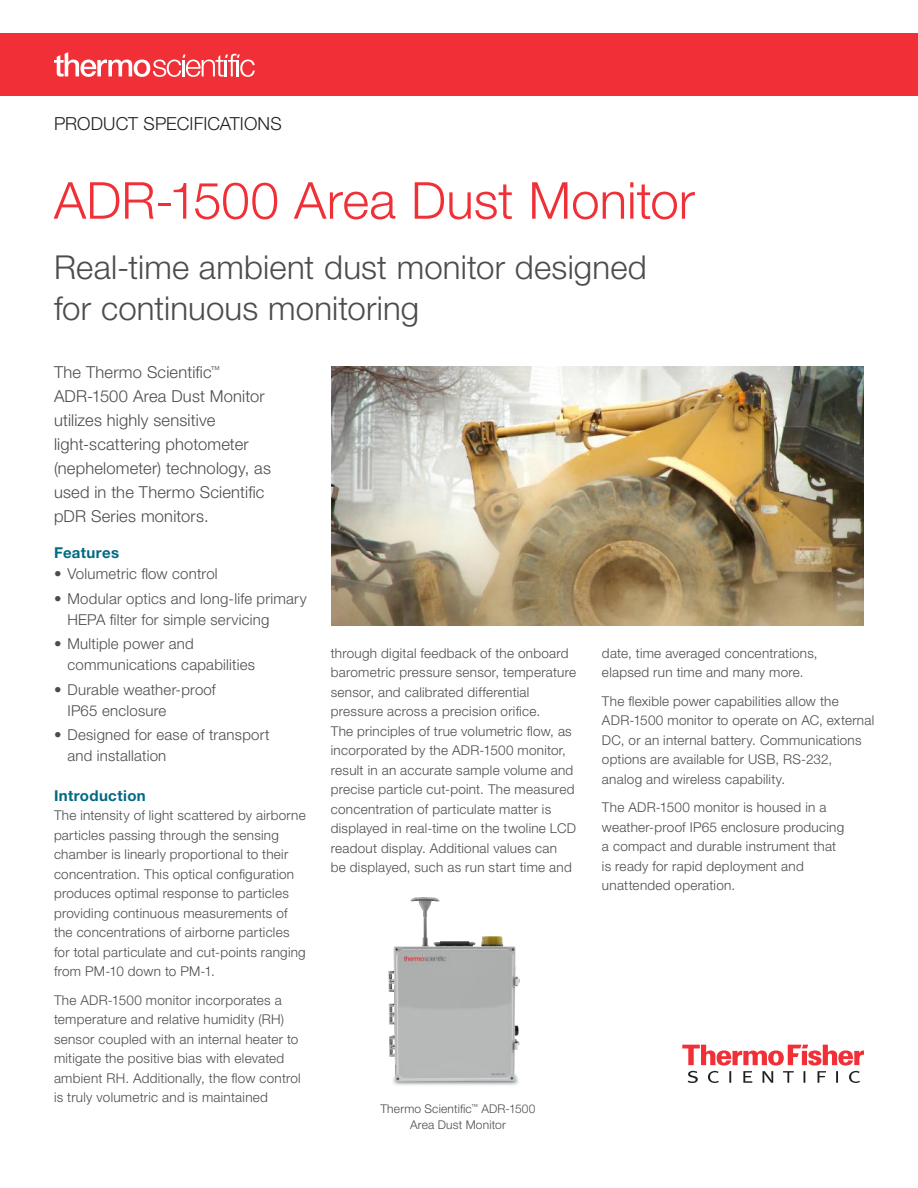
<style>
.page{position:relative;width:918px;height:1188px;background:#fff}
.page>*{position:absolute;margin:0;border:0;box-sizing:border-box;transform-origin:0 0}
.t1{font:300 51px "Helvetica Neue LT Std";color:#f12f36}
.t2{font:300 33px/40.5px "Helvetica Neue LT Std";letter-spacing:.005em;color:#4e4b4c}
.t3{font:300 18px "Helvetica Neue LT Std";letter-spacing:.005em;color:#241f1f}
.t4{font:300 16.5px/24px "Helvetica Neue LT Std";letter-spacing:.01em;color:#4e4b4c}
.t5{font:300 15px/21px "Helvetica Neue LT Std";letter-spacing:.015em;color:#4e4b4c}
.t6{font:700 15px "Helvetica Neue LT Std";letter-spacing:.025em;color:#006983}
.t7{font:300 13.5px/19.5px "Helvetica Neue LT Std";letter-spacing:.02em;color:#4e4b4c}
.t8{font:300 12px/16.5px "Helvetica Neue LT Std";letter-spacing:.015em;color:#4e4b4c;text-align:center}
</style>
<div class="page">
<div style="left:0;top:33px;width:918px;height:63px;background:#f12f36"></div>
<svg style="left:54px;top:52px;width:201px;height:25px"></svg>
<svg style="left:682px;top:1045px;width:182px;height:38px"></svg>
<img style="left:331px;top:366px;width:533px;height:260px">
<img style="left:388px;top:897px;width:132px;height:188px">
<h3 class="t3" style="left:54px;top:112px;width:229px">PRODUCT SPECIFICATIONS</h3>
<h1 class="t1" style="left:54px;top:169px;width:642px">ADR-1500 Area Dust Monitor</h1>
<h2 class="t2" style="left:54px;top:247px;width:594px">Real-time ambient dust monitor designed for continuous monitoring</h2>
<p class="t4" style="left:54px;top:360px;width:218px">The Thermo Scientific<sup>™<br></sup>ADR-1500 Area Dust Monitor utilizes highly sensitive light-scattering photometer (nephelometer) technology, as used in the Thermo Scientific pDR Series monitors.</p>
<p class="t6" style="left:54px;top:543px;width:67px">Features</p>
<p class="t5" style="left:54px;top:563px;width:165px">• Volumetric flow control</p>
<p class="t5" style="left:68px;top:587px;width:241px;text-indent:-14px">• Modular optics and long-life primary<br>HEPA filter for simple servicing</p>
<p class="t5" style="left:68px;top:633px;width:189px;text-indent:-14px">• Multiple power and communications capabilities</p>
<p class="t5" style="left:68px;top:678px;width:150px;text-indent:-14px">• Durable weather-proof<br>IP65 enclosure</p>
<p class="t5" style="left:68px;top:724px;width:204px;text-indent:-14px">• Designed for ease of transport and installation</p>
<p class="t6" style="left:54px;top:786px;width:93px">Introduction</p>
<p class="t7" style="left:54px;top:805px;width:253px">The intensity of light scattered by airborne particles passing through the sensing chamber is linearly proportional to their concentration. This optical configuration produces optimal response to particles providing continuous measurements of the concentrations of airborne particles for total particulate and cut-points ranging from PM-10 down to PM-1.</p>
<p class="t7" style="left:54px;top:990px;width:248px">The ADR-1500 monitor incorporates a temperature and relative humidity (RH) sensor coupled with an internal heater to mitigate the positive bias with elevated ambient RH. Additionally, the flow control is truly volumetric and is maintained</p>
<p class="t7" style="left:331px;top:643px;width:247px">through digital feedback of the onboard barometric pressure sensor, temperature sensor, and calibrated differential pressure across a precision orifice.<br>The principles of true volumetric flow, as incorporated by the ADR-1500 monitor, result in an accurate sample volume and precise particle cut-point. The measured concentration of particulate matter is displayed in real-time on the twoline LCD readout display. Additional values can<br>be displayed, such as run start time and</p>
<p class="t8" style="left:380px;top:1100px;width:157px">Thermo Scientific<sup>™</sup> ADR-1500<br>Area Dust Monitor</p>
<p class="t7" style="left:602px;top:643px;width:217px">date, time averaged concentrations, elapsed run time and many more.</p>
<p class="t7" style="left:602px;top:691px;width:274px">The flexible power capabilities allow the ADR-1500 monitor to operate on AC, external DC, or an internal battery. Communications options are available for USB, RS-232, analog and wireless capability.</p>
<p class="t7" style="left:602px;top:797px;width:244px">The ADR-1500 monitor is housed in a weather-proof IP65 enclosure producing a compact and durable instrument that is ready for rapid deployment and unattended operation.</p>
</div>
